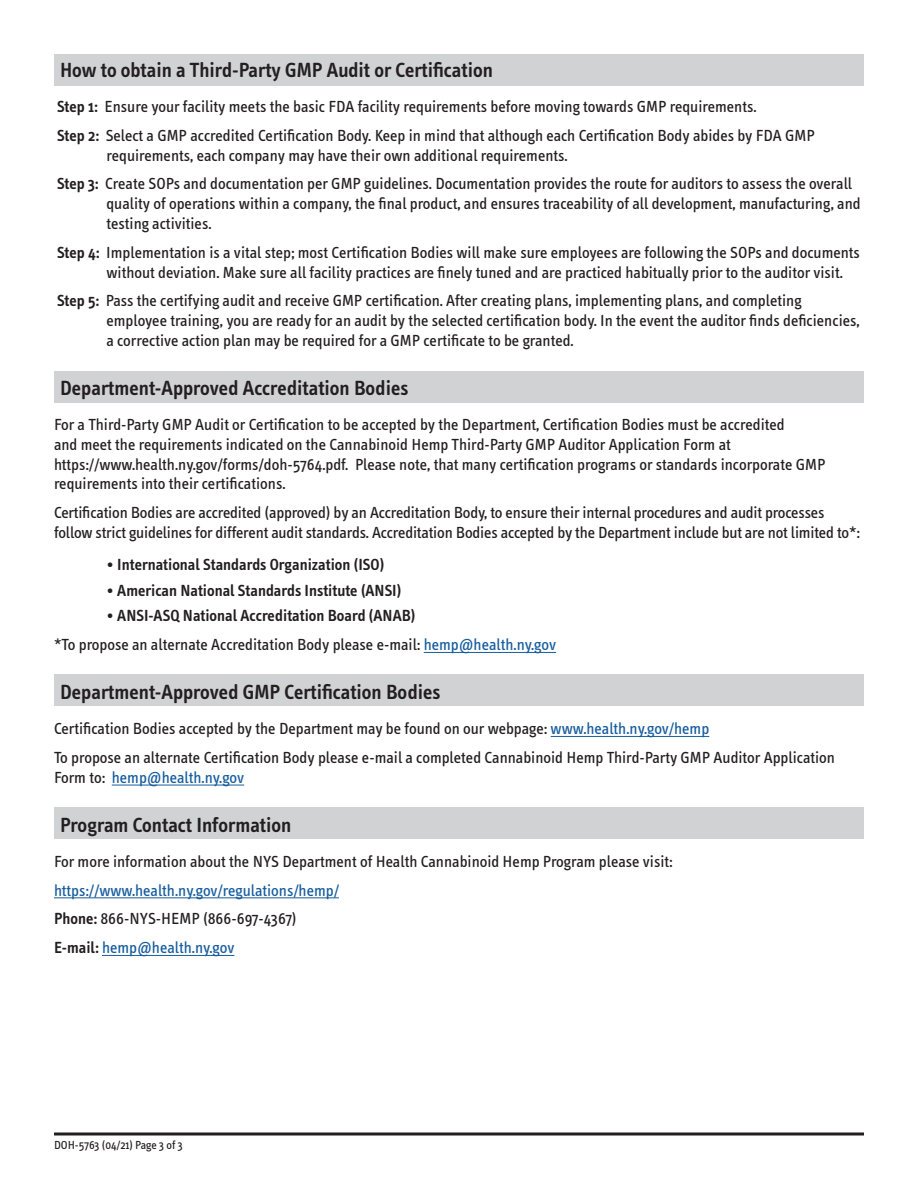
<style>
.page{position:relative;width:918px;height:1188px;background:#fff}
.page>*{position:absolute;margin:0;border:0;box-sizing:border-box;transform-origin:0 0}
.t1{font:600 21px "Info Text";color:#231f20}
.t2{font:16.5px/19.8px "Info Text";color:#231f20}
.t3{font:16.5px/28.8px "Info Text";color:#175d9e}
.t4{font:600 16.5px "Info Text";color:#231f20}
.t5{font:12px "Info Text";color:#231f20}
.s1{font-weight:600}
.s2{color:#175d9e}
.s3{color:#231f20}
.s4{font-weight:600;color:#231f20}
</style>
<div class="page">
<div style="left:54px;top:808px;width:810px;height:31px;background:#d1d2d4"></div>
<svg style="left:54px;top:1132px;width:810px;height:4px"></svg>
<div style="left:54px;top:54px;width:810px;height:32px;background:#d1d2d4"></div>
<div style="left:54px;top:371px;width:810px;height:31px;background:#d1d2d4"></div>
<div style="left:54px;top:674px;width:810px;height:32px;background:#d1d2d4"></div>
<hr style="left:424px;top:652px;width:132px;height:1px;background:#175d9e">
<hr style="left:551px;top:736px;width:158px;height:1px;background:#175d9e">
<hr style="left:112px;top:785px;width:132px;height:1px;background:#175d9e">
<hr style="left:54px;top:898px;width:285px;height:1px;background:#175d9e">
<hr style="left:102px;top:955px;width:132px;height:1px;background:#175d9e">
<p class="t1" style="left:60px;top:58px;width:434px">How to obtain a Third-Party GMP Audit or Certification</p>
<p class="t2" style="left:57px;top:92px;width:759px;line-height:28.8px"><span class="s1">Step 1:</span> Ensure your facility meets the basic FDA facility requirements before moving towards GMP requirements.<br><span class="s1">Step 2:</span> Select a GMP accredited Certification Body. Keep in mind that although each Certification Body abides by FDA GMP</p>
<p class="t2" style="left:57px;top:141px;width:797px;line-height:28.8px;text-indent:50px">requirements, each company may have their own additional requirements.<br><span class="s1">Step 3:</span> Create SOPs and documentation per GMP guidelines. Documentation provides the route for auditors to assess the overall</p>
<p class="t2" style="left:106px;top:194px;width:756px">quality of operations within a company, the final product, and ensures traceability of all development, manufacturing, and testing activities.</p>
<p class="t2" style="left:106px;top:243px;width:755px;text-indent:-50px"><span class="s1">Step 4:</span> Implementation is a vital step; most Certification Bodies will make sure employees are following the SOPs and documents without deviation. Make sure all facility practices are finely tuned and are practiced habitually prior to the auditor visit.</p>
<p class="t2" style="left:106px;top:291px;width:755px;text-indent:-50px"><span class="s1">Step 5:</span> Pass the certifying audit and receive GMP certification. After creating plans, implementing plans, and completing employee training, you are ready for an audit by the selected certification body. In the event the auditor finds deficiencies, a corrective action plan may be required for a GMP certificate to be granted.</p>
<p class="t1" style="left:60px;top:376px;width:350px">Department-Approved Accreditation Bodies</p>
<p class="t2" style="left:54px;top:415px;width:773px">For a Third-Party GMP Audit or Certification to be accepted by the Department, Certification Bodies must be accredited<br>and meet the requirements indicated on the Cannabinoid Hemp Third-Party GMP Auditor Application Form at https://www.health.ny.gov/forms/doh-5764.pdf. Please note, that many certification programs or standards incorporate GMP requirements into their certifications.</p>
<p class="t2" style="left:54px;top:503px;width:807px">Certification Bodies are accredited (approved) by an Accreditation Body, to ensure their internal procedures and audit processes follow strict guidelines for different audit standards. Accreditation Bodies accepted by the Department include but are not limited to*:</p>
<p class="t4" style="left:107px;top:555px;width:279px">• International Standards Organization (ISO)</p>
<p class="t4" style="left:107px;top:581px;width:296px">• American National Standards Institute (ANSI)</p>
<p class="t2" style="left:54px;top:602px;width:504px;line-height:28.8px;text-indent:53px"><span class="s1">• ANSI-ASQ National Accreditation Board (ANAB)<br></span>*To propose an alternate Accreditation Body please e-mail: <span class="s2">hemp@health.ny.gov</span></p>
<p class="t1" style="left:60px;top:681px;width:382px">Department-Approved GMP Certification Bodies</p>
<p class="t2" style="left:54px;top:715px;width:783px;line-height:28.8px">Certification Bodies accepted by the Department may be found on our webpage: <span class="s2">www.health.ny.gov/hemp<br></span>To propose an alternate Certification Body please e-mail a completed Cannabinoid Hemp Third-Party GMP Auditor Application</p>
<p class="t3" style="left:54px;top:763px;width:192px"><span class="s3">Form to:</span> hemp@health.ny.gov</p>
<p class="t1" style="left:60px;top:813px;width:233px">Program Contact Information</p>
<p class="t2" style="left:54px;top:852px;width:620px">For more information about the NYS Department of Health Cannabinoid Hemp Program please visit:</p>
<p class="t3" style="left:54px;top:876px;width:286px">https://www.health.ny.gov/regulations/hemp/<br><span class="s4">Phone:</span> <span class="s3">866-NYS-HEMP (866-697-4367)<br></span><span class="s4">E-mail:</span> hemp@health.ny.gov</p>
<p class="t5" style="left:54px;top:1138px;width:130px">DOH-5763 (04/21) Page 3 of 3</p>
</div>
